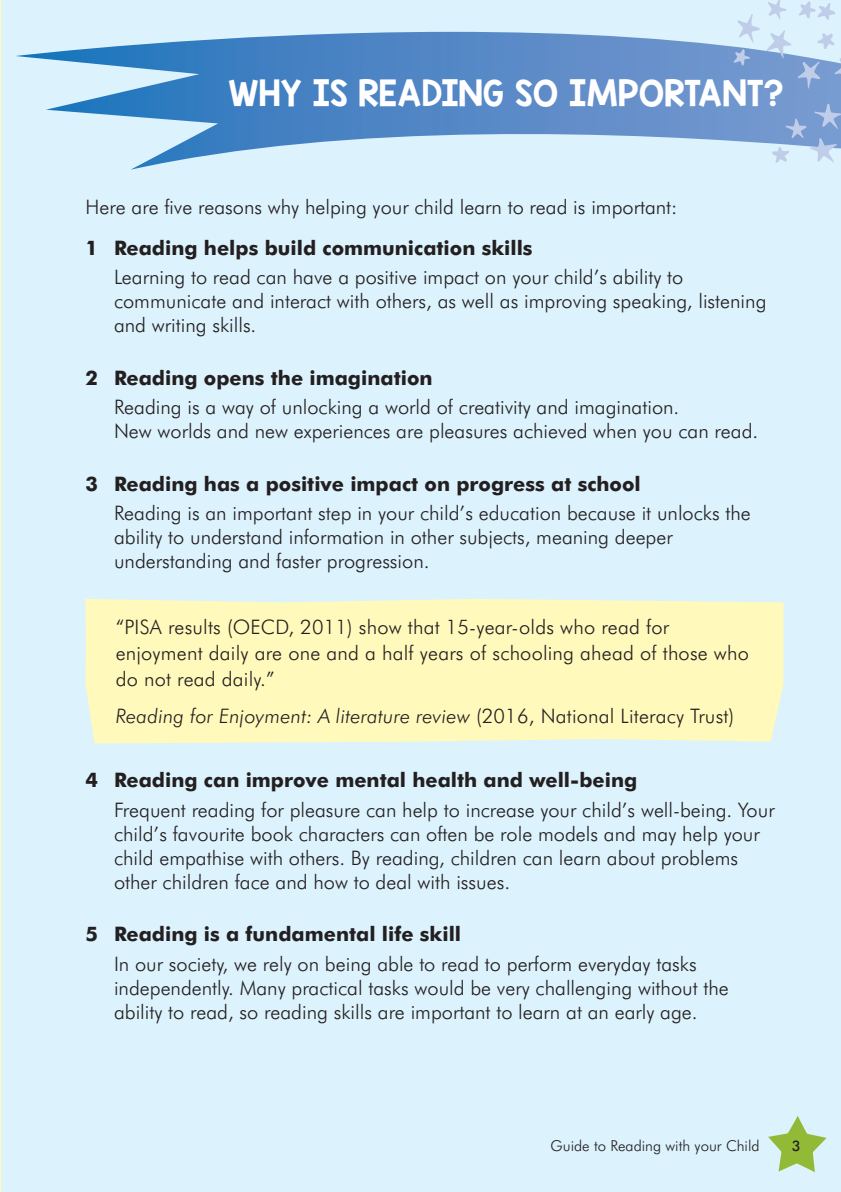
<style>
.page{position:relative;width:841px;height:1192px;background:#fff}
.page>*{position:absolute;margin:0;border:0;box-sizing:border-box;transform-origin:0 0}
.t1{font:30.4px "KG Blank Space Solid";color:#fff}
.t2{font:300 20px/24px "Futura BT";color:#231f20}
.t3{font:700 20px "Futura BT";color:#231f20}
.t4{font:italic 300 20px "Futura BT";letter-spacing:.01em;color:#231f20}
.t5{font:300 15px "Futura BT";color:#231f20}
.t6{font:500 14.6px "Futura BT";color:#231f20}
.s1{font-style:normal}
</style>
<div class="page">
<hr style="left:0;top:0;width:1px;height:1192px;background:#fff9bc">
<div style="left:1px;top:0;width:839px;height:1192px;background:#dcf2fc"></div>
<svg style="left:16px;top:32px;width:824px;height:138px"></svg>
<svg style="left:771px;top:104px;width:69px;height:59px"></svg>
<div style="left:85px;top:599px;width:698px;height:144px;background:#fff9bc"></div>
<svg style="left:768px;top:1116px;width:59px;height:56px"></svg>
<svg style="left:733px;top:0;width:108px;height:89px"></svg>
<h1 class="t1" style="left:228px;top:73px;width:556px">WHY IS READING SO IMPORTANT?</h1>
<p class="t2" style="left:86px;top:194px;width:593px">Here are five reasons why helping your child learn to read is important:</p>
<p class="t3" style="left:86px;top:235px;width:448px">1 Reading helps build communication skills</p>
<p class="t2" style="left:114px;top:265px;width:653px">Learning to read can have a positive impact on your child’s ability to communicate and interact with others, as well as improving speaking, listening and writing skills.</p>
<p class="t3" style="left:86px;top:365px;width:348px">2 Reading opens the imagination</p>
<p class="t2" style="left:114px;top:395px;width:645px">Reading is a way of unlocking a world of creativity and imagination.<br>New worlds and new experiences are pleasures achieved when you can read.</p>
<p class="t3" style="left:86px;top:471px;width:556px">3 Reading has a positive impact on progress at school</p>
<p class="t2" style="left:114px;top:501px;width:638px">Reading is an important step in your child’s education because it unlocks the ability to understand information in other subjects, meaning deeper understanding and faster progression.</p>
<p class="t2" style="left:116px;top:614px;width:634px;line-height:26px">“PISA results (OECD, 2011) show that 15-year-olds who read for enjoyment daily are one and a half years of schooling ahead of those who do not read daily.”</p>
<p class="t4" style="left:116px;top:704px;width:619px">Reading for Enjoyment: A literature review <span class="s1">(2016, National Literacy Trust)</span></p>
<p class="t3" style="left:86px;top:768px;width:553px">4 Reading can improve mental health and well-being</p>
<p class="t2" style="left:114px;top:797px;width:661px">Frequent reading for pleasure can help to increase your child’s well-being. Your child’s favourite book characters can often be role models and may help your child empathise with others. By reading, children can learn about problems other children face and how to deal with issues.</p>
<p class="t3" style="left:86px;top:922px;width:377px">5 Reading is a fundamental life skill</p>
<p class="t2" style="left:114px;top:951px;width:616px">In our society, we rely on being able to read to perform everyday tasks independently. Many practical tasks would be very challenging without the ability to read, so reading skills are important to learn at an early age.</p>
<p class="t5" style="left:550px;top:1136px;width:210px">Guide to Reading with your Child</p>
<p class="t6" style="left:791px;top:1137px;width:10px">3</p>
</div>
